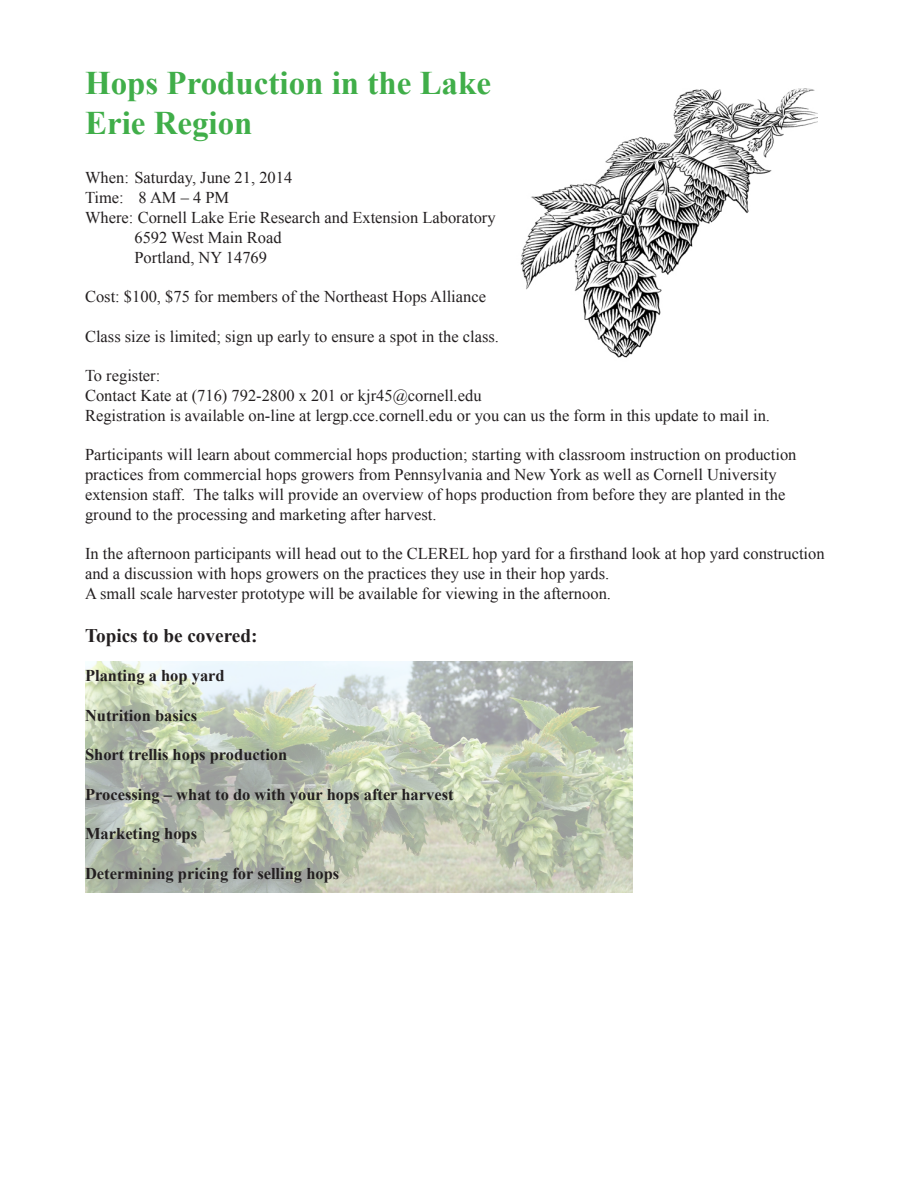
<style>
.page{position:relative;width:918px;height:1188px;background:#fff}
.page>*{position:absolute;margin:0;border:0;box-sizing:border-box;transform-origin:0 0}
.t1{font:700 33px/39.6px "Times New Roman";color:#40ae49}
.t2{font:700 19.2px "Times New Roman";color:#231f20}
.t3{font:16.5px/19.8px "Times New Roman";color:#231f20}
.t4{font:700 16.5px "Times New Roman";color:#231f20}
</style>
<div class="page">
<img style="left:85px;top:662px;width:547px;height:231px">
<img style="left:520px;top:88px;width:298px;height:270px">
<p class="t1" style="left:85px;top:63px;width:408px">Hops Production in the Lake<br>Erie Region</p>
<p class="t3" style="left:85px;top:168px;width:209px">When: Saturday, June 21, 2014</p>
<p class="t3" style="left:85px;top:188px;width:146px">Time: 8 AM – 4 PM</p>
<p class="t3" style="left:85px;top:207px;width:412px">Where: Cornell Lake Erie Research and Extension Laboratory</p>
<p class="t3" style="left:135px;top:227px;width:149px">6592 West Main Road</p>
<p class="t3" style="left:135px;top:247px;width:134px">Portland, NY 14769</p>
<p class="t3" style="left:85px;top:286px;width:403px">Cost: $100, $75 for members of the Northeast Hops Alliance</p>
<p class="t3" style="left:85px;top:326px;width:415px">Class size is limited; sign up early to ensure a spot in the class.</p>
<p class="t3" style="left:85px;top:366px;width:687px">To register:<br>Contact Kate at (716) 792-2800 x 201 or kjr45@cornell.edu<br>Registration is available on-line at lergp.cce.cornell.edu or you can us the form in this update to mail in.</p>
<p class="t3" style="left:85px;top:445px;width:713px">Participants will learn about commercial hops production; starting with classroom instruction on production practices from commercial hops growers from Pennsylvania and New York as well as Cornell University extension staff. The talks will provide an overview of hops production from before they are planted in the ground to the processing and marketing after harvest.</p>
<p class="t3" style="left:85px;top:544px;width:741px">In the afternoon participants will head out to the CLEREL hop yard for a firsthand look at hop yard construction and a discussion with hops growers on the practices they use in their hop yards.<br>A small scale harvester prototype will be available for viewing in the afternoon.</p>
<p class="t2" style="left:85px;top:622px;width:174px">Topics to be covered:</p>
<p class="t4" style="left:85px;top:664px;width:141px">Planting a hop yard</p>
<p class="t4" style="left:85px;top:704px;width:114px">Nutrition basics</p>
<p class="t4" style="left:85px;top:743px;width:204px">Short trellis hops production</p>
<p class="t4" style="left:85px;top:783px;width:370px">Processing – what to do with your hops after harvest</p>
<p class="t4" style="left:85px;top:823px;width:114px">Marketing hops</p>
<p class="t4" style="left:85px;top:862px;width:256px">Determining pricing for selling hops</p>
</div>
